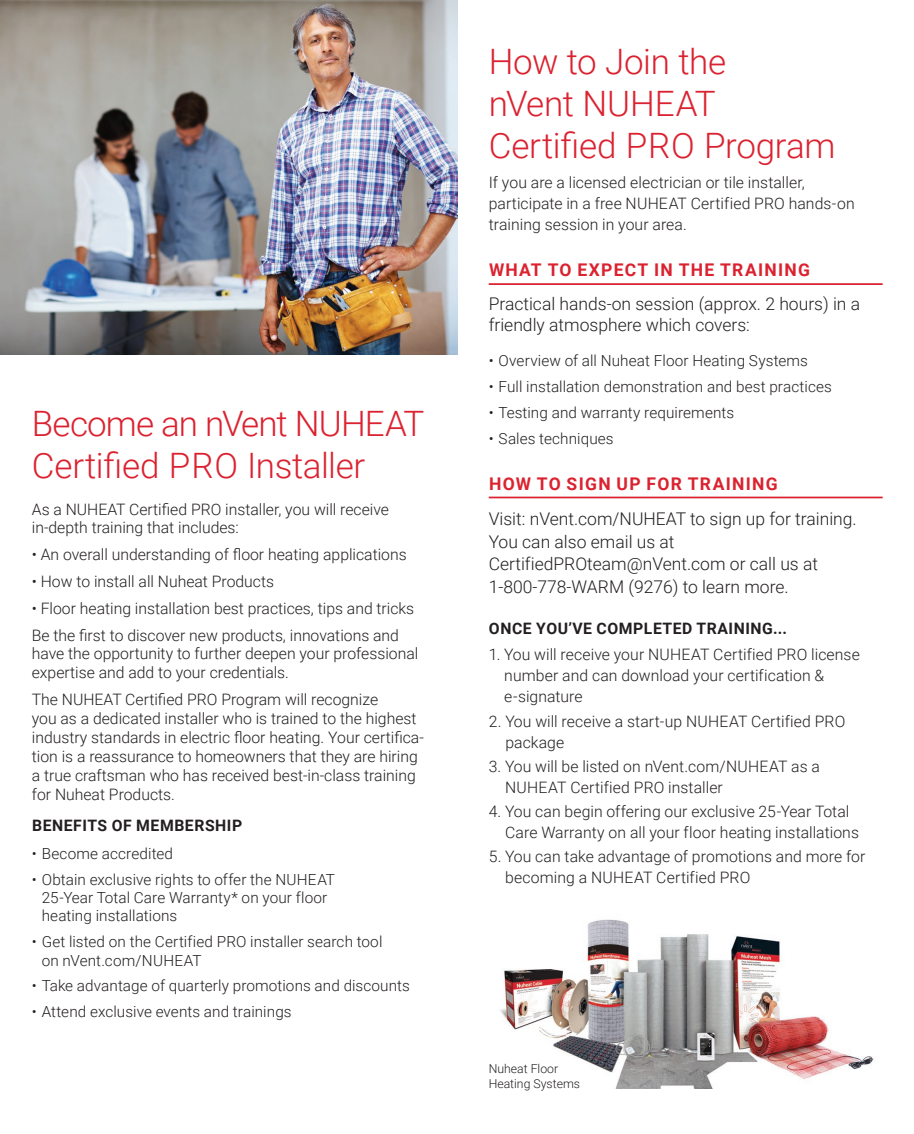
<style>
.page{position:relative;width:914px;height:1134px;background:#fff}
.page>*{position:absolute;margin:0;border:0;box-sizing:border-box;transform-origin:0 0}
.t1{font:300 35px/42px "Roboto";letter-spacing:-.01em;color:#db2230}
.nVent-body-10pt{font:300 17.5px/22.8px "Roboto";color:#231f20}
.Subheading_Level_1{font:700 17.5px "Roboto";letter-spacing:.075em;color:#db2230}
.Body_Text{font:300 15.75px/21px "Roboto";color:#231f20}
.Subheading_Level_2{font:700 15.75px "Roboto";letter-spacing:.035em;color:#231f20}
.t2{font:300 15.4px/18.4px "Roboto";letter-spacing:.005em;color:#231f20}
.t3{font:300 12.25px/14.7px "Roboto";color:#231f20}
</style>
<div class="page">
<hr style="left:488px;top:283px;width:394px;height:2px;background:#db2230">
<hr style="left:488px;top:497px;width:394px;height:1px;background:#db2230">
<img style="left:500px;top:919px;width:374px;height:169px">
<img style="left:0;top:0;width:457px;height:354px">
<p class="t1" style="left:32px;top:401px;width:394px">Become an nVent NUHEAT<br>Certified PRO Installer</p>
<p class="Body_Text" style="left:32px;top:499px;width:359px;line-height:18.9px">As a NUHEAT Certified PRO installer, you will receive in-depth training that includes:</p>
<p class="Body_Text" style="left:32px;top:544px;width:376px">• An overall understanding of floor heating applications</p>
<p class="Body_Text" style="left:32px;top:570px;width:244px">• How to install all Nuheat Products</p>
<p class="Body_Text" style="left:32px;top:597px;width:384px">• Floor heating installation best practices, tips and tricks</p>
<p class="Body_Text" style="left:32px;top:625px;width:388px;line-height:18.9px">Be the first to discover new products, innovations and have the opportunity to further deepen your professional expertise and add to your credentials.</p>
<p class="Body_Text" style="left:32px;top:689px;width:393px;line-height:18.9px">The NUHEAT Certified PRO Program will recognize<br>you as a dedicated installer who is trained to the highest industry standards in electric floor heating. Your certifica&shy;tion is a reassurance to homeowners that they are hiring a true craftsman who has received best-in-class training for Nuheat Products.</p>
<p class="Subheading_Level_2" style="left:32px;top:814px;width:212px">BENEFITS OF MEMBERSHIP</p>
<p class="t2" style="left:32px;top:844px;width:143px">• Become accredited</p>
<p class="t2" style="left:42px;top:869px;width:295px;text-indent:-10px">• Obtain exclusive rights to offer the NUHEAT<br>25-Year Total Care Warranty* on your floor heating installations</p>
<p class="t2" style="left:42px;top:932px;width:342px;text-indent:-10px">• Get listed on the Certified PRO installer search tool on nVent.com/NUHEAT</p>
<p class="t2" style="left:32px;top:976px;width:379px">• Take advantage of quarterly promotions and discounts</p>
<p class="t2" style="left:32px;top:1002px;width:261px">• Attend exclusive events and trainings</p>
<p class="t1" style="left:488px;top:39px;width:348px">How to Join the<br>nVent NUHEAT<br>Certified PRO Program</p>
<p class="Body_Text" style="left:488px;top:172px;width:367px">If you are a licensed electrician or tile installer, participate in a free NUHEAT Certified PRO hands-on training session in your area.</p>
<p class="Subheading_Level_1" style="left:489px;top:258px;width:323px">WHAT TO EXPECT IN THE TRAINING</p>
<p class="nVent-body-10pt" style="left:488px;top:292px;width:373px;line-height:21px">Practical hands-on session (approx. 2 hours) in a friendly atmosphere which covers:</p>
<p class="t2" style="left:488px;top:351px;width:321px">• Overview of all Nuheat Floor Heating Systems</p>
<p class="t2" style="left:488px;top:377px;width:344px">• Full installation demonstration and best practices</p>
<p class="t2" style="left:488px;top:403px;width:247px">• Testing and warranty requirements</p>
<p class="t2" style="left:488px;top:429px;width:126px">• Sales techniques</p>
<p class="Subheading_Level_1" style="left:489px;top:471px;width:290px">HOW TO SIGN UP FOR TRAINING</p>
<p class="nVent-body-10pt" style="left:488px;top:507px;width:369px">Visit: nVent.com/NUHEAT to sign up for training.<br>You can also email us at CertifiedPROteam@nVent.com or call us at 1-800-778-WARM (9276) to learn more.</p>
<p class="Subheading_Level_2" style="left:489px;top:617px;width:299px">ONCE YOU’VE COMPLETED TRAINING...</p>
<p class="Body_Text" style="left:504px;top:644px;width:357px;text-indent:-16px">1. You will receive your NUHEAT Certified PRO license number and can download your certification &amp; e-signature</p>
<p class="Body_Text" style="left:505px;top:710px;width:341px;text-indent:-17px">2. You will receive a start-up NUHEAT Certified PRO package</p>
<p class="Body_Text" style="left:505px;top:755px;width:316px;text-indent:-16px">3. You will be listed on nVent.com/NUHEAT as a<br>NUHEAT Certified PRO installer</p>
<p class="Body_Text" style="left:505px;top:800px;width:355px;text-indent:-17px">4. You can begin offering our exclusive 25-Year Total<br>Care Warranty on all your floor heating installations</p>
<p class="Body_Text" style="left:505px;top:845px;width:361px;text-indent:-17px">5. You can take advantage of promotions and more for becoming a NUHEAT Certified PRO</p>
<p class="t3" style="left:488px;top:1061px;width:93px">Nuheat Floor<br>Heating Systems</p>
</div>
